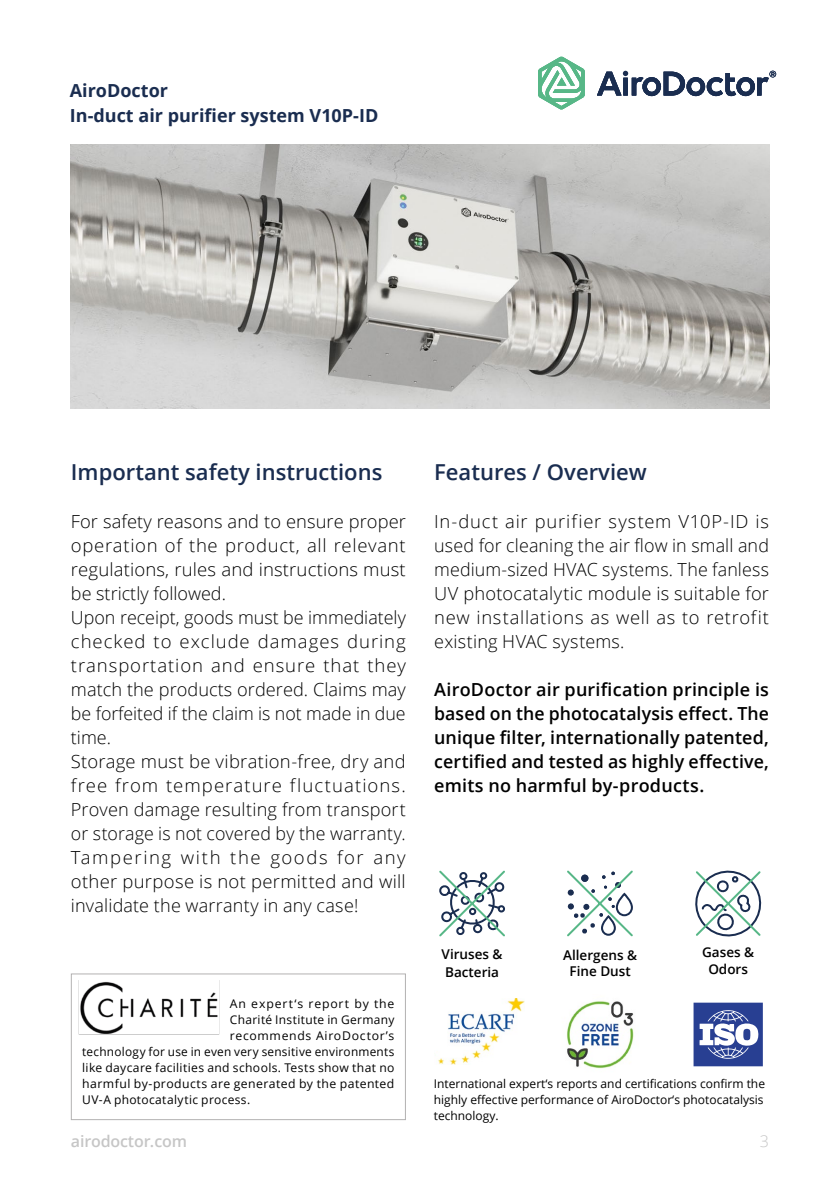
<style>
.page{position:relative;width:840px;height:1191px;background:#fff}
.page>*{position:absolute;margin:0;border:0;box-sizing:border-box;transform-origin:0 0}
.t1{font:600 22px "Open Sans";color:#1a2d50}
.t2{font:300 18px/24px "Open Sans";letter-spacing:.01em;color:#000}
.t3{font:600 18px/24px "Open Sans";letter-spacing:.01em;color:#000;text-align:justify}
.t4{font:700 18px/25px "Open Sans";color:#1a2d50}
.t5{font:600 16px "Open Sans";letter-spacing:-.01em;color:#c6c6c6}
.t6{font:300 16px "Open Sans";color:#c6c6c6}
.t7{font:600 13.6px/16.4px "Open Sans";color:#000;text-align:center}
.t8{font:12px "Open Sans";letter-spacing:.025em;color:#000}
.t9{font:12px/16px "Open Sans";color:#000}
.t10{font:12px "Open Sans";letter-spacing:.055em;color:#000}
.t11{font:12px "Open Sans";letter-spacing:.07em;color:#000}
</style>
<div class="page">
<svg style="left:597px;top:71px;width:178px;height:25px"></svg>
<svg style="left:538px;top:57px;width:46px;height:53px"></svg>
<svg style="left:439px;top:870px;width:66px;height:67px"></svg>
<svg style="left:567px;top:870px;width:66px;height:67px"></svg>
<svg style="left:695px;top:870px;width:67px;height:67px"></svg>
<img style="left:438px;top:998px;width:86px;height:66px">
<svg style="left:693px;top:1002px;width:69px;height:64px"></svg>
<img style="left:71px;top:144px;width:697px;height:264px">
<div style="left:71px;top:973px;width:334px;height:147px;border:1px solid #b3b2b2"></div>
<img style="left:80px;top:981px;width:140px;height:53px">
<img style="left:566px;top:1001px;width:68px;height:68px">
<p class="t4" style="left:70px;top:78px;width:310px">AiroDoctor<br>In-duct air purifier system V10P-ID</p>
<p class="t1" style="left:71px;top:457px;width:313px">Important safety instructions</p>
<p class="t2" style="left:71px;top:509px;width:336px">For safety reasons and to ensure proper operation of the product, all relevant regulations, rules and instructions must be strictly followed.<br>Upon receipt, goods must be immediately checked to exclude damages during transportation and ensure that they match the products ordered. Claims may be forfeited if the claim is not made in due time.<br>Storage must be vibration-free, dry and free from temperature fluctuations.<br>Proven damage resulting from transport or storage is not covered by the warranty.<br>Tampering with the goods for any other purpose is not permitted and will invalidate the warranty in any case!</p>
<p class="t11" style="left:230px;top:995px;width:166px">An expert‘s report by the</p>
<p class="t8" style="left:230px;top:1011px;width:166px">Charité Institute in Germany</p>
<p class="t10" style="left:230px;top:1027px;width:166px">recommends AiroDoctor’s</p>
<p class="t8" style="left:82px;top:1043px;width:313px">technology for use in even very sensitive environments</p>
<p class="t8" style="left:82px;top:1059px;width:313px">like daycare facilities and schools. Tests show that no</p>
<p class="t8" style="left:82px;top:1075px;width:313px">harmful by-products are generated by the patented</p>
<p class="t8" style="left:82px;top:1091px;width:169px">UV-A photocatalytic process.</p>
<p class="t1" style="left:434px;top:457px;width:214px">Features / Overview</p>
<p class="t2" style="left:434px;top:509px;width:336px;text-align:justify">In-duct air purifier system V10P-ID is used for cleaning the air flow in small and medium-sized HVAC systems. The fanless UV photocatalytic module is suitable for new installations as well as to retrofit existing HVAC systems.</p>
<p class="t3" style="left:434px;top:677px;width:336px">AiroDoctor air purification principle is based on the photocatalysis effect. The unique filter, internationally patented, certified and tested as highly effective, emits no harmful by-products.</p>
<p class="t7" style="left:441px;top:944px;width:62px;line-height:18px;text-align:left">Viruses &amp;<br>Bacteria</p>
<p class="t7" style="left:701px;top:943px;width:54px">Gases &amp;<br>Odors</p>
<p class="t7" style="left:562px;top:946px;width:75px">Allergens &amp;<br>Fine Dust</p>
<p class="t9" style="left:433px;top:1075px;width:332px">International expert‘s reports and certifications confirm the highly effective performance of AiroDoctor‘s photocatalysis technology.</p>
<p class="t5" style="left:71px;top:1129px;width:118px">airodoctor.com</p>
<p class="t6" style="left:759px;top:1129px;width:11px">3</p>
</div>
